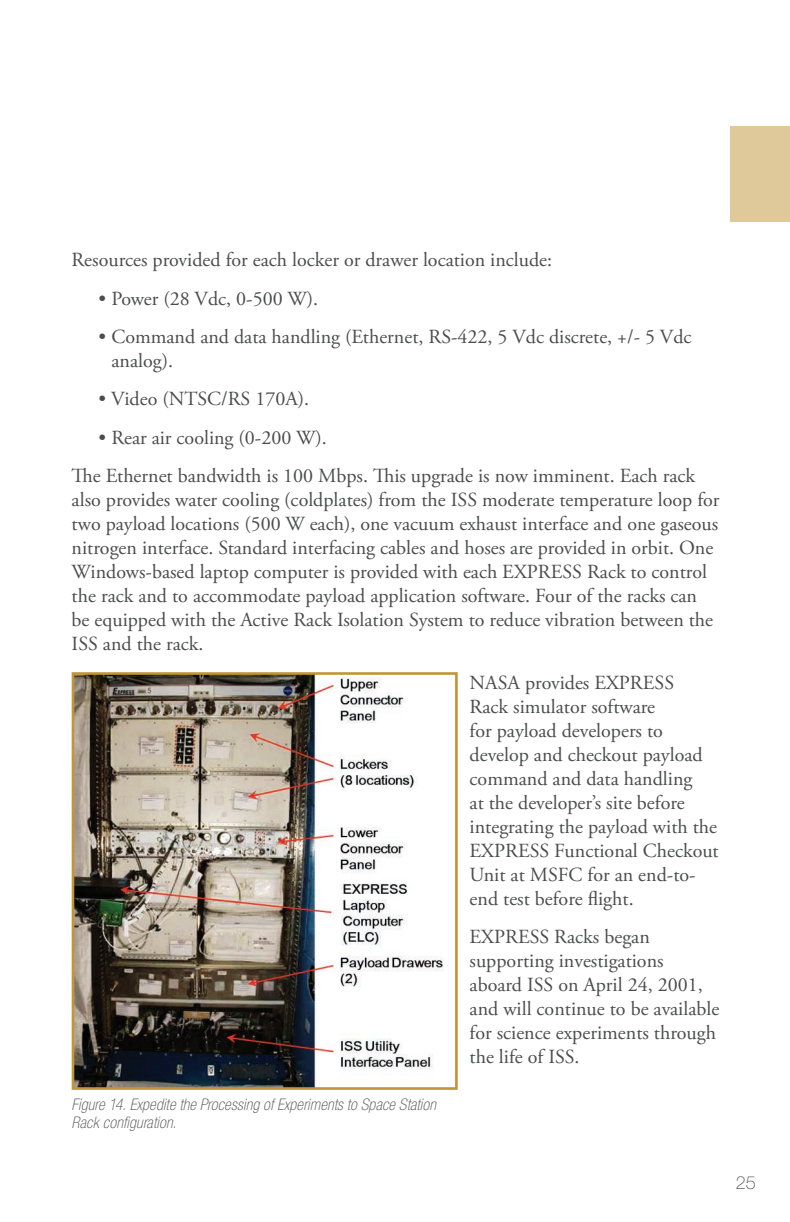
<style>
.page{position:relative;width:790px;height:1222px;background:#fff}
.page>*{position:absolute;margin:0;border:0;box-sizing:border-box;transform-origin:0 0}
._04_Body_Text{font:20px/24px "Adobe Garamond Pro";color:#4b4c4d}
.t1{font:100 18px "Helvetica Neue LT Std";color:#4b4c4d}
._07_Caption__Gray{font:italic 100 condensed 16px/18px "Helvetica Neue LT Std";letter-spacing:.01em;color:#4b4c4d}
</style>
<div class="page">
<div style="left:730px;top:126px;width:60px;height:95px;background:#dfc99a"></div>
<img style="left:76px;top:676px;width:368px;height:410px">
<div style="left:72px;top:672px;width:386px;height:418px;border:3px solid #c19636"></div>
<p class="_04_Body_Text" style="left:72px;top:248px;width:482px">Resources provided for each locker or drawer location include:</p>
<p class="_04_Body_Text" style="left:99px;top:287px;width:221px">• Power (28 Vdc, 0-500 W).</p>
<p class="_04_Body_Text" style="left:111px;top:325px;width:581px;text-indent:-13px">• Command and data handling (Ethernet, RS-422, 5 Vdc discrete, +/- 5 Vdc analog).</p>
<p class="_04_Body_Text" style="left:99px;top:388px;width:212px">• Video (NTSC/RS 170A).</p>
<p class="_04_Body_Text" style="left:99px;top:426px;width:230px">• Rear air cooling (0-200 W).</p>
<p class="_04_Body_Text" style="left:72px;top:464px;width:649px">The Ethernet bandwidth is 100 Mbps. This upgrade is now imminent. Each rack also provides water cooling (coldplates) from the ISS moderate temperature loop for two payload locations (500 W each), one vacuum exhaust interface and one gaseous nitrogen interface. Standard interfacing cables and hoses are provided in orbit. One Windows-based laptop computer is provided with each EXPRESS Rack to control the rack and to accommodate payload application software. Four of the racks can be equipped with the Active Rack Isolation System to reduce vibration between the ISS and the rack.</p>
<p class="_04_Body_Text" style="left:469px;top:671px;width:251px">NASA provides EXPRESS<br>Rack simulator software<br>for payload developers to develop and checkout payload command and data handling<br>at the developer’s site before integrating the payload with the<br>EXPRESS Functional Checkout<br>Unit at MSFC for an end-to&shy;end test before flight.</p>
<p class="_04_Body_Text" style="left:469px;top:925px;width:251px">EXPRESS Racks began supporting investigations aboard ISS on April 24, 2001, and will continue to be available for science experiments through the life of ISS.</p>
<p class="_07_Caption__Gray" style="left:72px;top:1096px;width:366px">Figure 14. Expedite the Processing of Experiments to Space Station<br>Rack configuration.</p>
<p class="t1" style="left:736px;top:1172px;width:22px">25</p>
</div>
